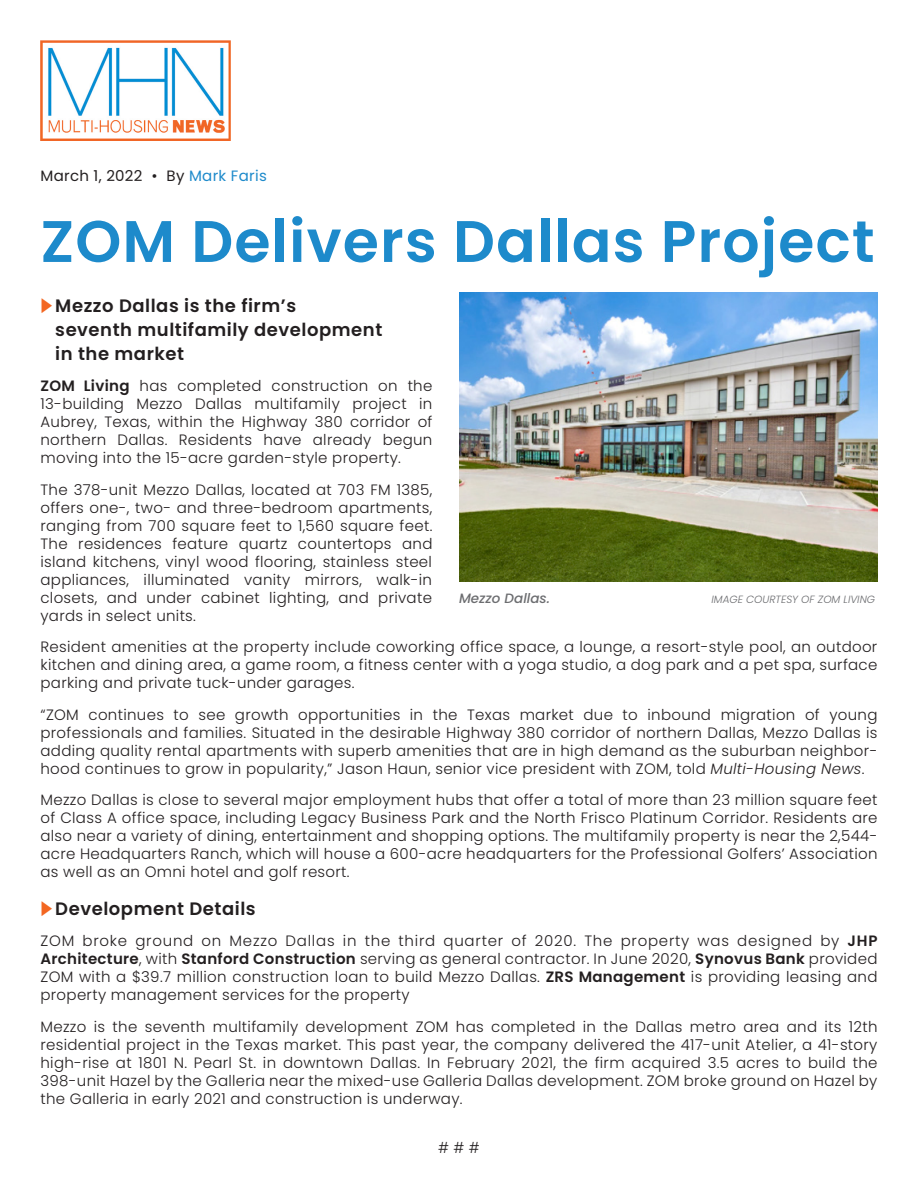
<style>
.page{position:relative;width:918px;height:1188px;background:#fff}
.page>*{position:absolute;margin:0;border:0;box-sizing:border-box;transform-origin:0 0}
.t1{font:600 58.5px "Poppins";letter-spacing:.02em;color:#1d8acb}
.t2{font:600 18px/24px "Poppins";letter-spacing:.03em;color:#231f20}
.t3{font:300 15px/18px "Poppins";letter-spacing:.02em;color:#231f20;text-align:justify}
.t4{font:15px "Poppins";letter-spacing:.02em;color:#231f20}
.t5{font:300 15px "Poppins";letter-spacing:.02em;color:#231f20;scale:.9 1}
.t6{font:italic 500 13.5px "Poppins";color:#6c6d70}
.t7{font:italic 300 10.5px "Poppins";color:#6c6d70}
.s1{color:#1d8acb}
.s2{color:#f36621}
.s3{font-weight:600}
.s4{font-style:italic}
</style>
<div class="page">
<img style="left:40px;top:40px;width:191px;height:101px">
<img style="left:459px;top:293px;width:419px;height:289px">
<p class="t4" style="left:40px;top:167px;width:228px">March 1, 2022 • By <span class="s1">Mark Faris</span></p>
<p class="t1" style="left:40px;top:208px;width:836px">ZOM Delivers Dallas Project</p>
<p class="t2" style="left:55px;top:294px;width:329px;text-indent:-15px"><span class="s2">◆</span>Mezzo Dallas is the firm’s<br>seventh multifamily development in the market</p>
<p class="t3" style="left:40px;top:377px;width:393px"><span class="s3">ZOM Living</span> has completed construction on the 13-building Mezzo Dallas multifamily project in Aubrey, Texas, within the Highway 380 corridor of northern Dallas. Residents have already begun moving into the 15-acre garden-style property.</p>
<p class="t3" style="left:40px;top:481px;width:393px">The 378-unit Mezzo Dallas, located at 703 FM 1385, offers one-, two- and three-bedroom apartments, ranging from 700 square feet to 1,560 square feet.<br>The residences feature quartz countertops and island kitchens, vinyl wood flooring, stainless steel appliances, illuminated vanity mirrors, walk-in closets, and under cabinet lighting, and private yards in select units.</p>
<p class="t3" style="left:40px;top:638px;width:838px">Resident amenities at the property include coworking office space, a lounge, a resort-style pool, an outdoor kitchen and dining area, a game room, a fitness center with a yoga studio, a dog park and a pet spa, surface parking and private tuck-under garages.</p>
<p class="t3" style="left:40px;top:706px;width:839px">“ZOM continues to see growth opportunities in the Texas market due to inbound migration of young professionals and families. Situated in the desirable Highway 380 corridor of northern Dallas, Mezzo Dallas is adding quality rental apartments with superb amenities that are in high demand as the suburban neighbor&shy;hood continues to grow in popularity,” Jason Haun, senior vice president with ZOM, told <span class="s4">Multi-Housing News</span>.</p>
<p class="t3" style="left:40px;top:791px;width:839px">Mezzo Dallas is close to several major employment hubs that offer a total of more than 23 million square feet of Class A office space, including Legacy Business Park and the North Frisco Platinum Corridor. Residents are also near a variety of dining, entertainment and shopping options. The multifamily property is near the 2,544- acre Headquarters Ranch, which will house a 600-acre headquarters for the Professional Golfers’ Association as well as an Omni hotel and golf resort.</p>
<p class="t2" style="left:40px;top:897px;width:217px"><span class="s2">◆</span> Development Details</p>
<p class="t3" style="left:40px;top:932px;width:839px">ZOM broke ground on Mezzo Dallas in the third quarter of 2020. The property was designed by <span class="s3">JHP Architecture</span>, with <span class="s3">Stanford Construction</span> serving as general contractor. In June 2020, <span class="s3">Synovus Bank</span> provided ZOM with a $39.7 million construction loan to build Mezzo Dallas. <span class="s3">ZRS Management</span> is providing leasing and property management services for the property</p>
<p class="t3" style="left:40px;top:1018px;width:839px">Mezzo is the seventh multifamily development ZOM has completed in the Dallas metro area and its 12th residential project in the Texas market. This past year, the company delivered the 417-unit Atelier, a 41-story high-rise at 1801 N. Pearl St. in downtown Dallas. In February 2021, the firm acquired 3.5 acres to build the 398-unit Hazel by the Galleria near the mixed-use Galleria Dallas development. ZOM broke ground on Hazel by the Galleria in early 2021 and construction is underway.</p>
<p class="t5" style="left:438px;top:1139px;width:48px"># # #</p>
<p class="t6" style="left:459px;top:590px;width:93px">Mezzo Dallas.</p>
<p class="t7" style="left:711px;top:593px;width:165px">IMAGE COURTESY OF ZOM LIVING</p>
</div>
